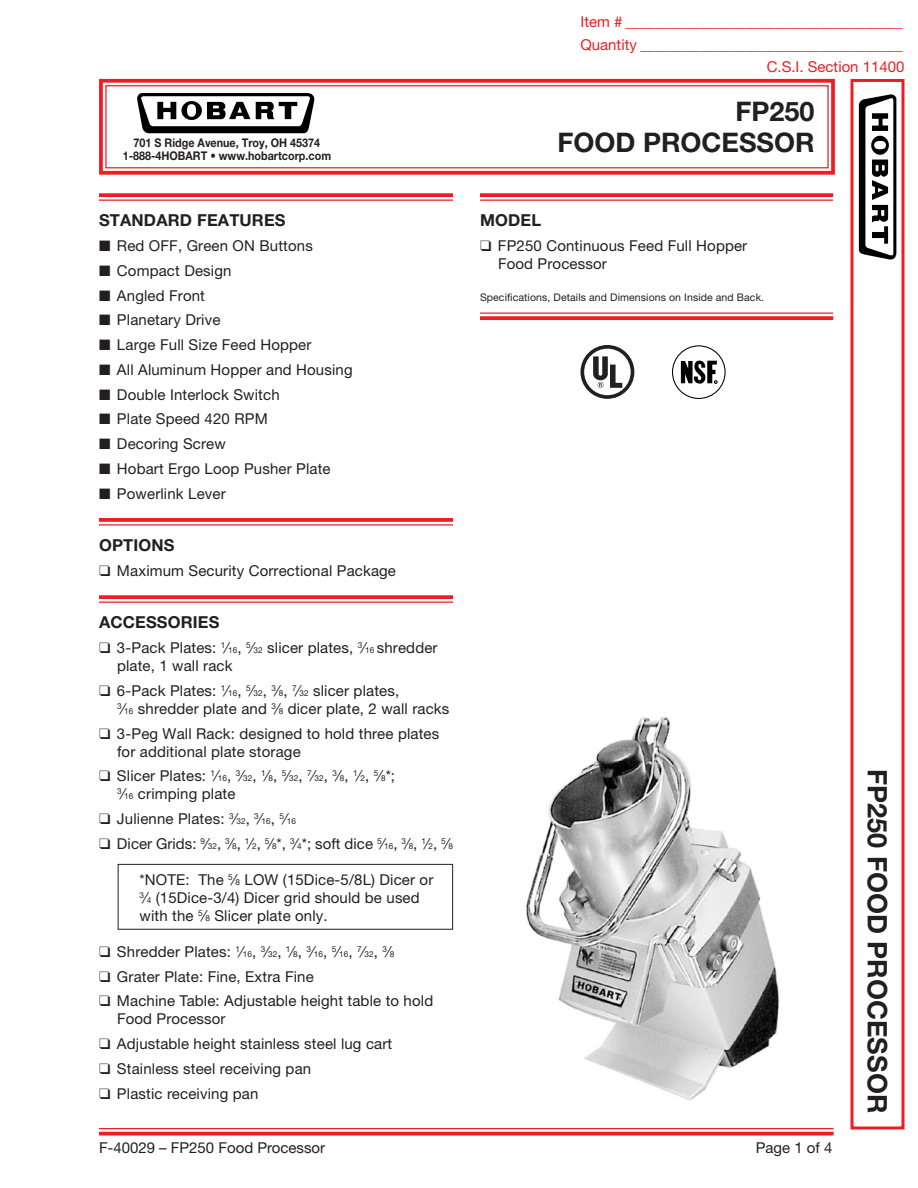
<style>
.page{position:relative;width:918px;height:1188px;background:#fff}
.page>*{position:absolute;margin:0;border:0;box-sizing:border-box;transform-origin:0 0}
.t1{font:700 27px "Helvetica Neue LT Std";color:#231f20}
.Heading_w_line_above{font:700 16.5px "Helvetica Neue LT Std";letter-spacing:.01em;color:#231f20}
.Front_Text_w_indent{font:15px/18px "Helvetica Neue LT Std";letter-spacing:.01em;color:#231f20}
.t2{font:15px "Helvetica Neue LT Std";color:#ee1d23}
.Bottom_Line{font:15px "Helvetica Neue LT Std";color:#231f20}
.t3{font:700 12px "Helvetica Neue LT Std";color:#231f20;scale:.9 1}
.Body_Text-Back{font:10.5px "Helvetica Neue LT Std";letter-spacing:.01em;color:#231f20}
.s1{font-size:8.25px}
</style>
<div class="page">
<svg style="left:99px;top:78px;width:736px;height:97px"></svg>
<div style="left:105px;top:85px;width:724px;height:83px;border:1px solid #ee1d23"></div>
<div style="left:850px;top:79px;width:54px;height:1051px;border:3px solid #ee1d23"></div>
<hr style="left:99px;top:1128px;width:735px;height:1px;background:#ee1d23">
<svg style="left:99px;top:1132px;width:735px;height:4px;fill:#ee1d23"></svg>
<svg style="left:137px;top:93px;width:178px;height:40px"></svg>
<svg style="left:859px;top:94px;width:37px;height:166px"></svg>
<svg style="left:580px;top:345px;width:54px;height:54px"></svg>
<div style="left:584px;top:349px;width:47px;height:46px;background:#fff;border-radius:50%"></div>
<svg style="left:593px;top:356px;width:29px;height:32px"></svg>
<div style="left:118px;top:864px;width:335px;height:66px;border:1px solid #231f20"></div>
<svg style="left:99px;top:193px;width:354px;height:4px"></svg>
<hr style="left:99px;top:200px;width:354px;height:1px;background:#ee1d23">
<svg style="left:99px;top:518px;width:354px;height:4px"></svg>
<hr style="left:99px;top:524px;width:354px;height:2px;background:#ee1d23">
<svg style="left:99px;top:595px;width:354px;height:4px"></svg>
<hr style="left:99px;top:602px;width:354px;height:1px;background:#ee1d23">
<svg style="left:480px;top:193px;width:353px;height:4px"></svg>
<hr style="left:480px;top:200px;width:353px;height:1px;background:#ee1d23">
<hr style="left:480px;top:313px;width:353px;height:1px;background:#ee1d23">
<svg style="left:480px;top:316px;width:353px;height:4px"></svg>
<div style="left:672px;top:345px;width:54px;height:54px;border:1px solid #000;border-radius:50%"></div>
<svg style="left:681px;top:360px;width:36px;height:24px"></svg>
<img style="left:526px;top:716px;width:253px;height:384px">
<p class="t2" style="left:580px;top:13px;width:324px">Item # _____________________________________</p>
<p class="t2" style="left:580px;top:36px;width:324px">Quantity ___________________________________</p>
<p class="t2" style="left:767px;top:58px;width:139px">C.S.I. Section 11400</p>
<p class="t1" style="left:736px;top:94px;width:81px">FP250</p>
<p class="t3" style="left:134px;top:135px;width:209px">701 S Ridge Avenue, Troy, OH 45374</p>
<p class="t1" style="left:558px;top:126px;width:259px">FOOD PROCESSOR</p>
<p class="t3" style="left:123px;top:148px;width:233px">1-888-4HOBART • www.hobartcorp.com</p>
<p class="Heading_w_line_above" style="left:99px;top:210px;width:188px">STANDARD FEATURES</p>
<p class="Front_Text_w_indent" style="left:99px;top:236px;width:215px">■ Red OFF, Green ON Buttons</p>
<p class="Front_Text_w_indent" style="left:99px;top:261px;width:134px">■ Compact Design</p>
<p class="Front_Text_w_indent" style="left:99px;top:286px;width:108px">■ Angled Front</p>
<p class="Front_Text_w_indent" style="left:99px;top:311px;width:123px">■ Planetary Drive</p>
<p class="Front_Text_w_indent" style="left:99px;top:335px;width:214px">■ Large Full Size Feed Hopper</p>
<p class="Front_Text_w_indent" style="left:99px;top:360px;width:255px">■ All Aluminum Hopper and Housing</p>
<p class="Front_Text_w_indent" style="left:99px;top:385px;width:182px">■ Double Interlock Switch</p>
<p class="Front_Text_w_indent" style="left:99px;top:410px;width:170px">■ Plate Speed 420 RPM</p>
<p class="Front_Text_w_indent" style="left:99px;top:434px;width:128px">■ Decoring Screw</p>
<p class="Front_Text_w_indent" style="left:99px;top:459px;width:233px">■ Hobart Ergo Loop Pusher Plate</p>
<p class="Front_Text_w_indent" style="left:99px;top:484px;width:128px">■ Powerlink Lever</p>
<p class="Heading_w_line_above" style="left:99px;top:535px;width:77px">OPTIONS</p>
<p class="Front_Text_w_indent" style="left:99px;top:561px;width:299px">❑ Maximum Security Correctional Package</p>
<p class="Heading_w_line_above" style="left:99px;top:612px;width:122px">ACCESSORIES</p>
<p class="Front_Text_w_indent" style="left:117px;top:638px;width:322px;text-indent:-18px">❑ 3-Pack Plates: <sup>1</sup>⁄<span class="s1">16</span>, <sup>5</sup>⁄<span class="s1">32</span> slicer plates, <sup>3</sup>⁄<span class="s1">16</span> shredder plate, 1 wall rack</p>
<p class="Front_Text_w_indent" style="left:117px;top:681px;width:334px;text-indent:-18px">❑ 6-Pack Plates: <sup>1</sup>⁄<span class="s1">16</span>, <sup>5</sup>⁄<span class="s1">32</span>, <sup>3</sup>⁄<span class="s1">8</span>, <sup>7</sup>⁄<span class="s1">32</span> slicer plates,<br><sup>3</sup>⁄<span class="s1">16</span> shredder plate and <sup>3</sup>⁄<span class="s1">8</span> dicer plate, 2 wall racks</p>
<p class="Front_Text_w_indent" style="left:117px;top:724px;width:324px;text-indent:-18px">❑ 3-Peg Wall Rack: designed to hold three plates for additional plate storage</p>
<p class="Front_Text_w_indent" style="left:117px;top:767px;width:279px;text-indent:-18px">❑ Slicer Plates: <sup>1</sup>⁄<span class="s1">16</span>, <sup>3</sup>⁄<span class="s1">32</span>, <sup>1</sup>⁄<span class="s1">8</span>, <sup>5</sup>⁄<span class="s1">32</span>, <sup>7</sup>⁄<span class="s1">32</span>, <sup>3</sup>⁄<span class="s1">8</span>, <sup>1</sup>⁄<span class="s1">2</span>, <sup>5</sup>⁄<span class="s1">8</span>*;<br><sup>3</sup>⁄<span class="s1">16</span> crimping plate</p>
<p class="Front_Text_w_indent" style="left:99px;top:809px;width:199px">❑ Julienne Plates: <sup>3</sup>⁄<span class="s1">32</span>, <sup>3</sup>⁄<span class="s1">16</span>, <sup>5</sup>⁄<span class="s1">16</span></p>
<p class="Front_Text_w_indent" style="left:99px;top:834px;width:355px">❑ Dicer Grids: <sup>9</sup>⁄<span class="s1">32</span>, <sup>3</sup>⁄<span class="s1">8</span>, <sup>1</sup>⁄<span class="s1">2</span>, <sup>5</sup>⁄<span class="s1">8</span>*, <sup>3</sup>⁄<span class="s1">4</span>*; soft dice <sup>5</sup>⁄<span class="s1">16</span>, <sup>3</sup>⁄<span class="s1">8</span>, <sup>1</sup>⁄<span class="s1">2</span>, <sup>5</sup>⁄<span class="s1">8</span></p>
<p class="Front_Text_w_indent" style="left:140px;top:870px;width:295px">*NOTE: The <sup>5</sup>⁄<span class="s1">8</span> LOW (15Dice-5/8L) Dicer or<br><sup>3</sup>⁄<span class="s1">4</span> (15Dice-3/4) Dicer grid should be used with the <sup>5</sup>⁄<span class="s1">8</span> Slicer plate only.</p>
<p class="Front_Text_w_indent" style="left:99px;top:942px;width:297px">❑ Shredder Plates: <sup>1</sup>⁄<span class="s1">16</span>, <sup>3</sup>⁄<span class="s1">32</span>, <sup>1</sup>⁄<span class="s1">8</span>, <sup>3</sup>⁄<span class="s1">16</span>, <sup>5</sup>⁄<span class="s1">16</span>, <sup>7</sup>⁄<span class="s1">32</span>, <sup>3</sup>⁄<span class="s1">8</span></p>
<p class="Front_Text_w_indent" style="left:99px;top:967px;width:216px">❑ Grater Plate: Fine, Extra Fine</p>
<p class="Front_Text_w_indent" style="left:117px;top:992px;width:318px;text-indent:-18px">❑ Machine Table: Adjustable height table to hold<br>Food Processor</p>
<p class="Front_Text_w_indent" style="left:99px;top:1034px;width:295px">❑ Adjustable height stainless steel lug cart</p>
<p class="Front_Text_w_indent" style="left:99px;top:1059px;width:214px">❑ Stainless steel receiving pan</p>
<p class="Front_Text_w_indent" style="left:99px;top:1084px;width:161px">❑ Plastic receiving pan</p>
<p class="Heading_w_line_above" style="left:480px;top:210px;width:63px">MODEL</p>
<p class="Front_Text_w_indent" style="left:498px;top:236px;width:251px;text-indent:-18px">❑ FP250 Continuous Feed Full Hopper<br>Food Processor</p>
<p class="Body_Text-Back" style="left:480px;top:291px;width:286px">Specifications, Details and Dimensions on Inside and Back.</p>
<p class="Bottom_Line" style="left:99px;top:1139px;width:228px">F-40029 – FP250 Food Processor</p>
<p class="Bottom_Line" style="left:756px;top:1139px;width:78px">Page 1 of 4</p>
<p class="t1" style="left:894px;top:769px;width:345px;rotate:90deg">FP250 FOOD PROCESSOR</p>
</div>
